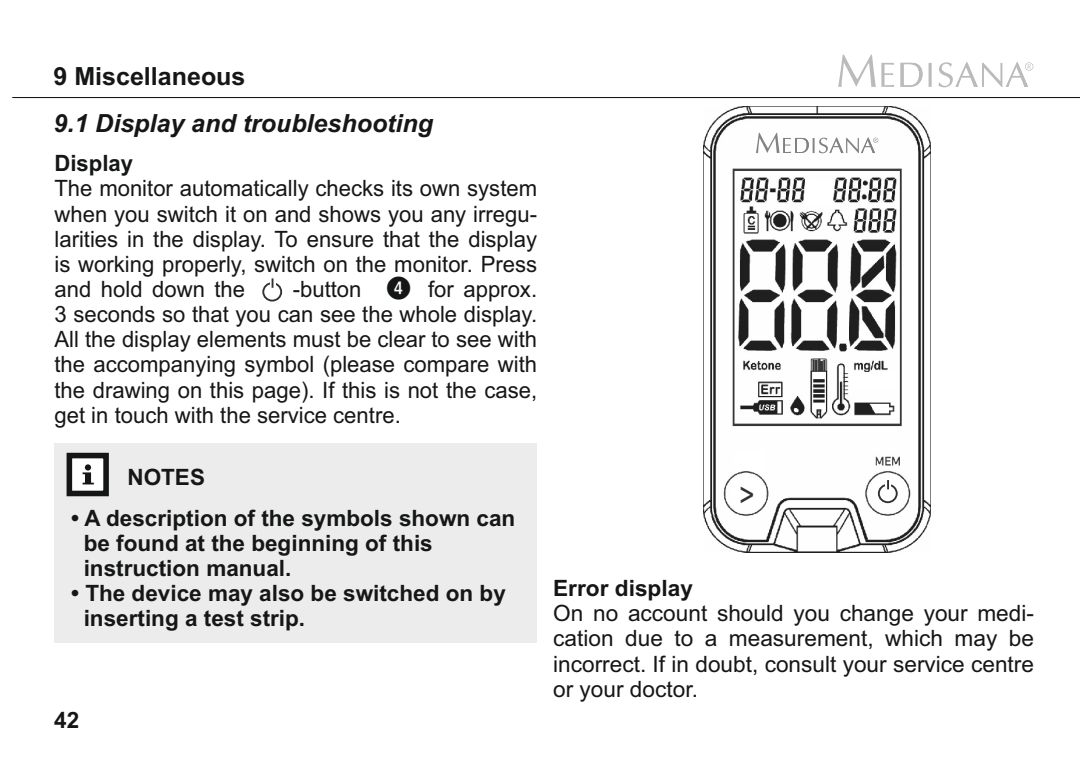
<style>
.page{position:relative;width:1088px;height:783px;background:#fff}
.page>*{position:absolute;margin:0;border:0;box-sizing:border-box;transform-origin:0 0}
.t1{font:34.25px "Arial";color:#313130;scale:.75 1}
.t2{font:27.5px "pkt frut";color:#151616}
.t3{font:italic 700 25px "Arial";color:#151616}
.t4{font:700 25px "Arial";color:#151616}
.t5{font:22.5px/25.2px "Arial";color:#151616;text-align:justify}
.t6{font:700 22.5px/25.2px "Arial";color:#151616}
</style>
<div class="page">
<img style="left:703px;top:106px;width:227px;height:446px">
<svg style="left:755px;top:133px;width:123px;height:20px"></svg>
<div style="left:733px;top:450px;width:30px;height:20px;background:#fff"></div>
<div style="left:733px;top:480px;width:26px;height:24px;background:#fff"></div>
<div style="left:872px;top:483px;width:29px;height:20px;background:#fff"></div>
<div style="left:877px;top:483px;width:20px;height:20px;border:2px solid #313130;border-radius:50%"></div>
<svg style="left:884px;top:478px;width:6px;height:12px"></svg>
<svg style="left:886px;top:480px;width:2px;height:9px"></svg>
<div style="left:805px;top:179px;width:27px;height:26px;background:#fff"></div>
<div style="left:55px;top:443px;width:482px;height:199px;background:#ececec"></div>
<div style="left:69px;top:455px;width:37px;height:38px;background:#fff"></div>
<div style="left:67px;top:452px;width:42px;height:44px;border:6px solid #151616"></div>
<svg style="left:83px;top:464px;width:11px;height:20px"></svg>
<div style="left:262px;top:282px;width:20px;height:19px;border:2px solid #313130;border-radius:50%"></div>
<svg style="left:269px;top:278px;width:6px;height:10px"></svg>
<svg style="left:271px;top:278px;width:2px;height:10px"></svg>
<div style="left:849px;top:373px;width:46px;height:13px;background:#fff"></div>
<div style="left:848px;top:372px;width:45px;height:11px;background:#fff"></div>
<svg style="left:838px;top:55px;width:37px;height:32px"></svg>
<svg style="left:881px;top:63px;width:12px;height:24px"></svg>
<svg style="left:900px;top:62px;width:22px;height:25px"></svg>
<svg style="left:928px;top:63px;width:3px;height:24px"></svg>
<svg style="left:938px;top:62px;width:95px;height:25px"></svg>
<hr style="left:12px;top:97px;width:1067px;height:1px;background:#151616">
<p class="t4" style="left:54px;top:66px;width:193px">9 Miscellaneous</p>
<p class="t3" style="left:54px;top:113px;width:381px">9.1 Display and troubleshooting</p>
<p class="t6" style="left:54px;top:153px;width:80px">Display</p>
<p class="t5" style="left:54px;top:178px;width:484px">The monitor automatically checks its own system when you switch it on and shows you any irregu&shy;larities in the display. To ensure that the display is working properly, switch on the monitor. Press and hold down the</p>
<p class="t2" style="left:386px;top:274px;width:26px">4</p>
<p class="t5" style="left:54px;top:278px;width:484px;text-indent:373px">for approx.<br>3 seconds so that you can see the whole display.<br>All the display elements must be clear to see with the accompanying symbol (please compare with the drawing on this page). If this is not the case, get in touch with the service centre.</p>
<p class="t5" style="left:293px;top:278px;width:70px">-button</p>
<p class="t6" style="left:127px;top:466px;width:79px">NOTES</p>
<p class="t6" style="left:84px;top:507px;width:433px;text-indent:-13px">• A description of the symbols shown can be found at the beginning of this instruction manual.</p>
<p class="t6" style="left:84px;top:582px;width:423px;text-indent:-13px">• The device may also be switched on by inserting a test strip.</p>
<p class="t6" style="left:553px;top:577px;width:141px">Error display</p>
<h1 class="t1" style="left:739px;top:481px;width:22px">&gt;</h1>
<p class="t5" style="left:553px;top:602px;width:482px">On no account should you change your medi&shy;cation due to a measurement, which may be incorrect. If in doubt, consult your service centre or your doctor.</p>
<p class="t6" style="left:54px;top:709px;width:27px">42</p>
</div>
